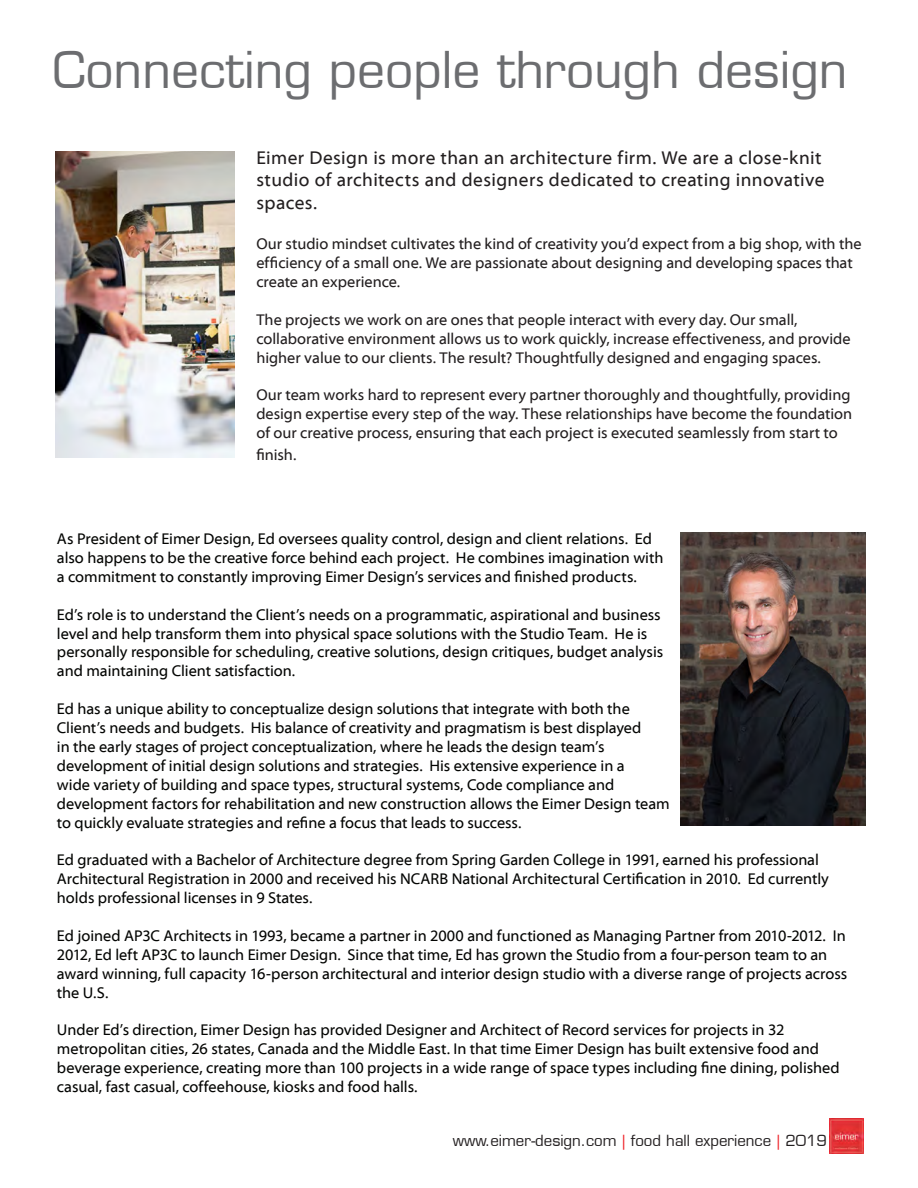
<style>
.page{position:relative;width:918px;height:1188px;background:#fff}
.page>*{position:absolute;margin:0;border:0;box-sizing:border-box;transform-origin:0 0}
.t1{font:49.5px "Eurostile LT";color:#6c6d70}
.t2{font:18.75px/22.5px "Myriad Web";letter-spacing:.02em;color:#231f20}
.t3{font:15.75px/18.9px "Myriad Web";color:#040503}
.t4{font:15.75px/18.9px "Myriad Web";color:#231f20}
.t5{font:15px "Eurostile LT";color:#231f20}
.s1{color:#ee2026}
</style>
<div class="page">
<img style="left:681px;top:533px;width:185px;height:293px">
<img style="left:56px;top:152px;width:179px;height:306px">
<img style="left:830px;top:1119px;width:34px;height:34px">
<p class="t1" style="left:52px;top:40px;width:796px">Connecting people through design</p>
<p class="t2" style="left:256px;top:147px;width:570px">Eimer Design is more than an architecture firm. We are a close-knit studio of architects and designers dedicated to creating innovative spaces.</p>
<p class="t4" style="left:256px;top:235px;width:607px">Our studio mindset cultivates the kind of creativity you’d expect from a big shop, with the efficiency of a small one. We are passionate about designing and developing spaces that create an experience.</p>
<p class="t4" style="left:256px;top:310px;width:596px">The projects we work on are ones that people interact with every day. Our small, collaborative environment allows us to work quickly, increase effectiveness, and provide higher value to our clients. The result? Thoughtfully designed and engaging spaces.</p>
<p class="t4" style="left:256px;top:386px;width:597px;text-align:justify">Our team works hard to represent every partner thoroughly and thoughtfully, providing design expertise every step of the way. These relationships have become the foundation of our creative process, ensuring that each project is executed seamlessly from start to</p>
<p class="t4" style="left:256px;top:445px;width:41px">finish.</p>
<p class="t3" style="left:57px;top:530px;width:608px">As President of Eimer Design, Ed oversees quality control, design and client relations. Ed also happens to be the creative force behind each project. He combines imagination with a commitment to constantly improving Eimer Design’s services and finished products.</p>
<p class="t3" style="left:57px;top:605px;width:608px">Ed’s role is to understand the Client’s needs on a programmatic, aspirational and business level and help transform them into physical space solutions with the Studio Team. He is personally responsible for scheduling, creative solutions, design critiques, budget analysis and maintaining Client satisfaction.</p>
<p class="t3" style="left:57px;top:700px;width:614px">Ed has a unique ability to conceptualize design solutions that integrate with both the Client’s needs and budgets. His balance of creativity and pragmatism is best displayed<br>in the early stages of project conceptualization, where he leads the design team’s development of initial design solutions and strategies. His extensive experience in a<br>wide variety of building and space types, structural systems, Code compliance and development factors for rehabilitation and new construction allows the Eimer Design team to quickly evaluate strategies and refine a focus that leads to success.</p>
<p class="t3" style="left:57px;top:851px;width:774px">Ed graduated with a Bachelor of Architecture degree from Spring Garden College in 1991, earned his professional<br>Architectural Registration in 2000 and received his NCARB National Architectural Certification in 2010. Ed currently holds professional licenses in 9 States.</p>
<p class="t3" style="left:57px;top:927px;width:792px">Ed joined AP3C Architects in 1993, became a partner in 2000 and functioned as Managing Partner from 2010-2012. In 2012, Ed left AP3C to launch Eimer Design. Since that time, Ed has grown the Studio from a four-person team to an award winning, full capacity 16-person architectural and interior design studio with a diverse range of projects across the U.S.</p>
<p class="t3" style="left:57px;top:1021px;width:784px">Under Ed’s direction, Eimer Design has provided Designer and Architect of Record services for projects in 32 metropolitan cities, 26 states, Canada and the Middle East. In that time Eimer Design has built extensive food and beverage experience, creating more than 100 projects in a wide range of space types including fine dining, polished casual, fast casual, coffeehouse, kiosks and food halls.</p>
<p class="t5" style="left:453px;top:1131px;width:376px">www.eimer-design.com <span class="s1">|</span> food hall experience <span class="s1">|</span> 2019</p>
</div>
